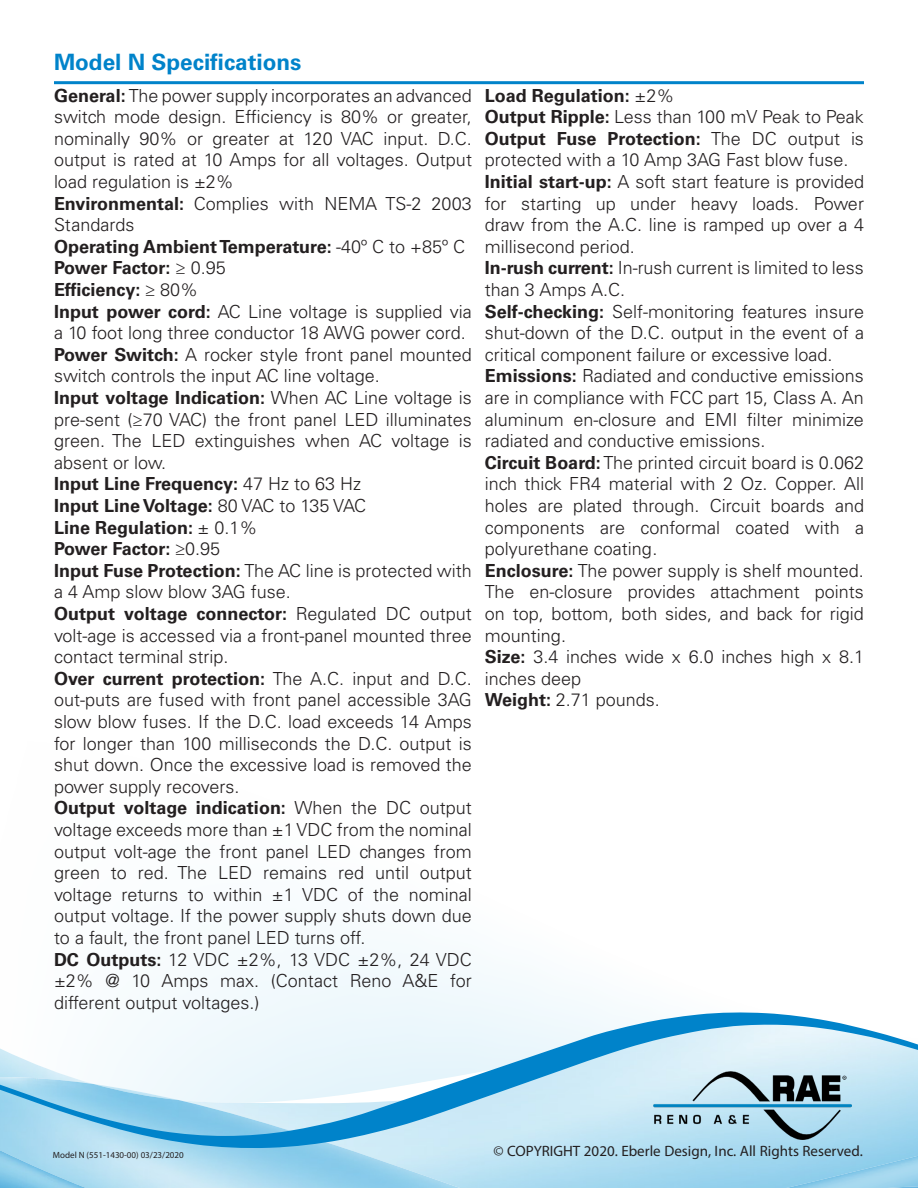
<style>
.page{position:relative;width:918px;height:1188px;background:#fff}
.page>*{position:absolute;margin:0;border:0;box-sizing:border-box;transform-origin:0 0}
.t1{font:700 22.5px "Univers LT Std";color:#0083ca}
.t2{font:300 18px/21.6px "Univers LT Std";color:#231f20;text-align:justify}
.t3{font:700 18px "Univers LT Std";color:#231f20}
.t4{font:700 18px "Univers LT Std";letter-spacing:-.02em;color:#231f20}
.t5{font:15px "Myriad Pro";color:#231f20}
.t6{font:9px "Myriad Pro";color:#231f20}
.s1{font-weight:700}
.s2{font-weight:300}
</style>
<div class="page">
<img style="left:0;top:1149px;width:460px;height:39px">
<img style="left:0;top:1150px;width:86px;height:38px">
<img style="left:786px;top:1156px;width:132px;height:32px">
<img style="left:887px;top:1186px;width:31px;height:2px">
<hr style="left:54px;top:81px;width:810px;height:3px;background:#0083ca">
<svg style="left:0;top:1012px;width:918px;height:137px"></svg>
<img style="left:653px;top:1071px;width:198px;height:68px">
<p class="t1" style="left:54px;top:49px;width:249px">Model N Specifications</p>
<p class="t2" style="left:54px;top:84px;width:419px"><span class="s1">General:</span> The power supply incorporates an advanced switch mode design. Efficiency is 80% or greater, nominally 90% or greater at 120 VAC input. D.C. output is rated at 10 Amps for all voltages. Output load regulation is ±2%</p>
<p class="t2" style="left:54px;top:192px;width:419px"><span class="s1">Environmental:</span> Complies with NEMA TS-2 2003<br>Standards</p>
<p class="t3" style="left:54px;top:236px;width:413px">Operating Ambient Temperature: <span class="s2">-40º C to +85º C</span></p>
<p class="t4" style="left:54px;top:258px;width:173px">Power Factor: <span class="s2">≥ 0.95</span></p>
<p class="t3" style="left:54px;top:279px;width:146px">Efficiency: <span class="s2">≥ 80%</span></p>
<p class="t2" style="left:54px;top:300px;width:419px"><span class="s1">Input power cord:</span> AC Line voltage is supplied via a 10 foot long three conductor 18 AWG power cord.</p>
<p class="t2" style="left:54px;top:344px;width:419px"><span class="s1">Power Switch:</span> A rocker style front panel mounted switch controls the input AC line voltage.</p>
<p class="t2" style="left:54px;top:387px;width:419px"><span class="s1">Input voltage Indication:</span> When AC Line voltage is pre-sent (≥70 VAC) the front panel LED illuminates green. The LED extinguishes when AC voltage is absent or low.</p>
<p class="t3" style="left:54px;top:474px;width:309px">Input Line Frequency: <span class="s2">47 Hz to 63 Hz</span></p>
<p class="t3" style="left:54px;top:495px;width:314px">Input Line Voltage: <span class="s2">80 VAC to 135 VAC</span></p>
<p class="t3" style="left:54px;top:517px;width:205px">Line Regulation: <span class="s2">± 0.1%</span></p>
<p class="t4" style="left:54px;top:538px;width:168px">Power Factor: <span class="s2">≥0.95</span></p>
<p class="t2" style="left:54px;top:560px;width:419px"><span class="s1">Input Fuse Protection:</span> The AC line is protected with a 4 Amp slow blow 3AG fuse.</p>
<p class="t2" style="left:54px;top:603px;width:419px"><span class="s1">Output voltage connector:</span> Regulated DC output volt-age is accessed via a front-panel mounted three contact terminal strip.</p>
<p class="t2" style="left:54px;top:668px;width:419px"><span class="s1">Over current protection:</span> The A.C. input and D.C. out-puts are fused with front panel accessible 3AG slow blow fuses. If the D.C. load exceeds 14 Amps for longer than 100 milliseconds the D.C. output is shut down. Once the excessive load is removed the power supply recovers.</p>
<p class="t2" style="left:54px;top:797px;width:419px"><span class="s1">Output voltage indication:</span> When the DC output voltage exceeds more than ±1 VDC from the nominal output volt-age the front panel LED changes from green to red. The LED remains red until output voltage returns to within ±1 VDC of the nominal output voltage. If the power supply shuts down due to a fault, the front panel LED turns off.</p>
<p class="t2" style="left:54px;top:948px;width:419px"><span class="s1">DC Outputs:</span> 12 VDC ±2%, 13 VDC ±2%, 24 VDC ±2% @ 10 Amps max. (Contact Reno A&amp;E for different output voltages.)</p>
<p class="t3" style="left:485px;top:85px;width:191px">Load Regulation: <span class="s2">±2%</span></p>
<p class="t2" style="left:485px;top:106px;width:381px"><span class="s1">Output Ripple:</span> Less than 100 mV Peak to Peak</p>
<p class="t2" style="left:485px;top:128px;width:381px"><span class="s1">Output Fuse Protection:</span> The DC output is protected with a 10 Amp 3AG Fast blow fuse.</p>
<p class="t2" style="left:485px;top:171px;width:381px"><span class="s1">Initial start-up:</span> A soft start feature is provided for starting up under heavy loads. Power draw from the A.C. line is ramped up over a 4 millisecond period.</p>
<p class="t2" style="left:485px;top:257px;width:381px"><span class="s1">In-rush current:</span> In-rush current is limited to less than 3 Amps A.C.</p>
<p class="t2" style="left:485px;top:300px;width:381px"><span class="s1">Self-checking:</span> Self-monitoring features insure shut-down of the D.C. output in the event of a critical component failure or excessive load.</p>
<p class="t2" style="left:485px;top:365px;width:381px"><span class="s1">Emissions:</span> Radiated and conductive emissions are in compliance with FCC part 15, Class A. An aluminum en-closure and EMI filter minimize radiated and conductive emissions.</p>
<p class="t2" style="left:485px;top:452px;width:381px"><span class="s1">Circuit Board:</span> The printed circuit board is 0.062 inch thick FR4 material with 2 Oz. Copper. All holes are plated through. Circuit boards and components are conformal coated with a polyurethane coating.</p>
<p class="t2" style="left:485px;top:560px;width:381px"><span class="s1">Enclosure:</span> The power supply is shelf mounted.<br>The en-closure provides attachment points on top, bottom, both sides, and back for rigid mounting.</p>
<p class="t2" style="left:485px;top:646px;width:381px"><span class="s1">Size:</span> 3.4 inches wide x 6.0 inches high x 8.1 inches deep</p>
<p class="t2" style="left:485px;top:689px;width:176px"><span class="s1">Weight:</span> 2.71 pounds.</p>
<p class="t6" style="left:53px;top:1149px;width:132px">Model N (551-1430-00) 03/23/2020</p>
<p class="t5" style="left:494px;top:1142px;width:371px">© COPYRIGHT 2020. Eberle Design, Inc. All Rights Reserved.</p>
</div>
